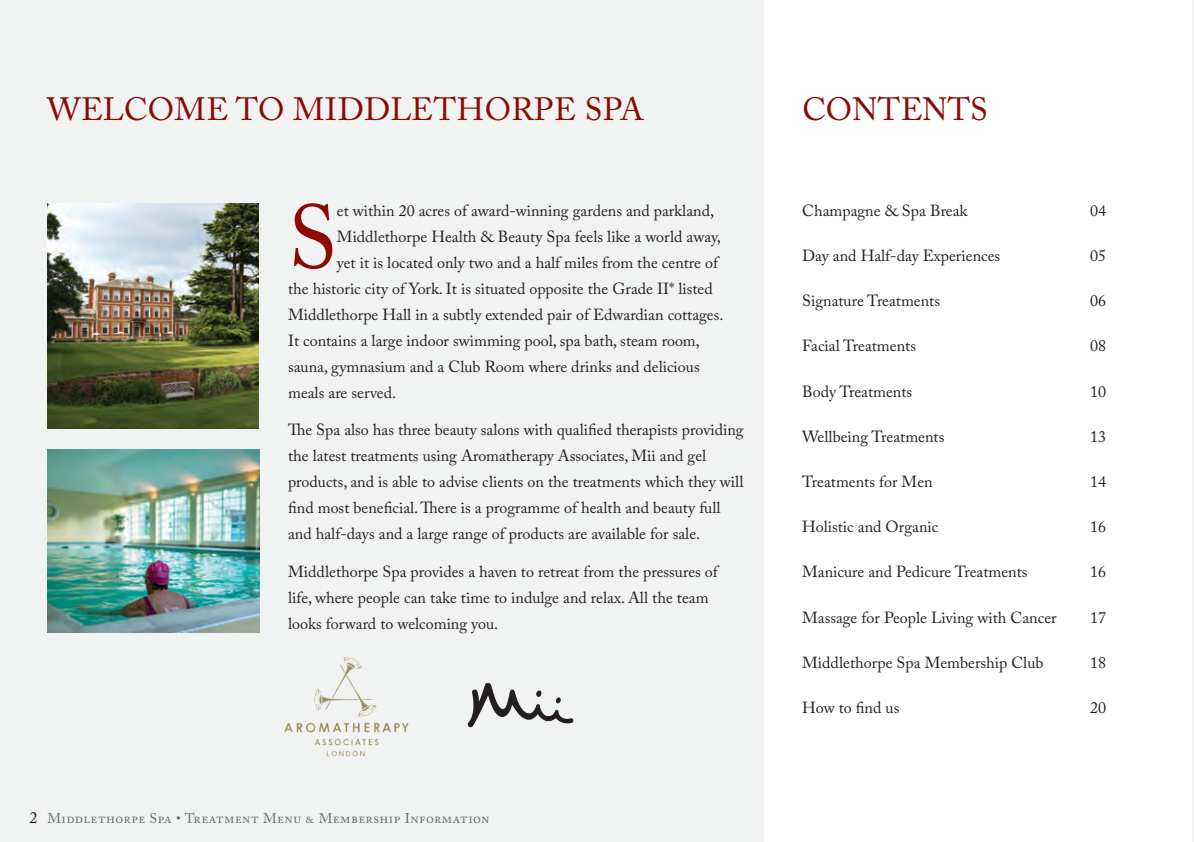
<style>
.page{position:relative;width:1194px;height:842px;background:#fff}
.page>*{position:absolute;margin:0;border:0;box-sizing:border-box;transform-origin:0 0}
.t1{font:89.2px "Adobe Caslon Pro";color:#8b0a02}
.t2{font:32px "Adobe Caslon Pro";letter-spacing:.01em;color:#8b0a02}
.t3{font:16px/26px "Adobe Caslon Pro";color:#231f20}
.t4{font:14px "Adobe Caslon Pro";letter-spacing:.03em;color:#6c6d70}
.s1{font-size:16px;color:#231f20}
</style>
<div class="page">
<div style="left:0;top:0;width:763px;height:841px;background:#f1f2f2"></div>
<hr style="left:1192px;top:0;width:1px;height:841px;background:#f1f2f2">
<img style="left:47px;top:449px;width:212px;height:183px">
<img style="left:284px;top:656px;width:125px;height:101px">
<img style="left:467px;top:683px;width:107px;height:45px">
<img style="left:47px;top:204px;width:211px;height:224px">
<h2 class="t2" style="left:47px;top:90px;width:598px">WELCOME TO MIDDLETHORPE SPA</h2>
<h2 class="t2" style="left:802px;top:90px;width:187px">CONTENTS</h2>
<h1 class="t1" style="left:288px;top:185px;width:50px">S</h1>
<p class="t3" style="left:337px;top:197px;width:378px">et within 20 acres of award-winning gardens and parkland,</p>
<p class="t3" style="left:337px;top:223px;width:385px">Middlethorpe Health &amp; Beauty Spa feels like a world away,</p>
<p class="t3" style="left:337px;top:249px;width:384px">yet it is located only two and a half miles from the centre of</p>
<p class="t3" style="left:288px;top:275px;width:426px">the historic city of York. It is situated opposite the Grade II* listed</p>
<p class="t3" style="left:288px;top:301px;width:437px">Middlethorpe Hall in a subtly extended pair of Edwardian cottages.</p>
<p class="t3" style="left:288px;top:327px;width:413px">It contains a large indoor swimming pool, spa bath, steam room,</p>
<p class="t3" style="left:288px;top:353px;width:413px">sauna, gymnasium and a Club Room where drinks and delicious</p>
<p class="t3" style="left:288px;top:379px;width:110px">meals are served.</p>
<p class="t3" style="left:288px;top:416px;width:457px">The Spa also has three beauty salons with qualified therapists providing the latest treatments using Aromatherapy Associates, Mii and gel products, and is able to advise clients on the treatments which they will find most beneficial. There is a programme of health and beauty full and half-days and a large range of products are available for sale.</p>
<p class="t3" style="left:288px;top:558px;width:433px">Middlethorpe Spa provides a haven to retreat from the pressures of life, where people can take time to indulge and relax. All the team looks forward to welcoming you.</p>
<p class="t4" style="left:30px;top:809px;width:461px"><span class="s1">2</span> Middlethorpe Spa • Treatment Menu &amp; Membership Information</p>
<p class="t3" style="left:802px;top:197px;width:167px">Champagne &amp; Spa Break</p>
<p class="t3" style="left:1090px;top:197px;width:17px">04</p>
<p class="t3" style="left:802px;top:242px;width:200px">Day and Half-day Experiences</p>
<p class="t3" style="left:1090px;top:242px;width:17px">05</p>
<p class="t3" style="left:802px;top:287px;width:139px">Signature Treatments</p>
<p class="t3" style="left:1090px;top:287px;width:17px">06</p>
<p class="t3" style="left:802px;top:332px;width:115px">Facial Treatments</p>
<p class="t3" style="left:1090px;top:332px;width:17px">08</p>
<p class="t3" style="left:802px;top:378px;width:112px">Body Treatments</p>
<p class="t3" style="left:1090px;top:378px;width:17px">10</p>
<p class="t3" style="left:802px;top:423px;width:144px">Wellbeing Treatments</p>
<p class="t3" style="left:1090px;top:423px;width:17px">13</p>
<p class="t3" style="left:802px;top:468px;width:132px">Treatments for Men</p>
<p class="t3" style="left:1090px;top:468px;width:17px">14</p>
<p class="t3" style="left:802px;top:513px;width:138px">Holistic and Organic</p>
<p class="t3" style="left:1090px;top:513px;width:17px">16</p>
<p class="t3" style="left:802px;top:558px;width:227px">Manicure and Pedicure Treatments</p>
<p class="t3" style="left:1090px;top:558px;width:17px">16</p>
<p class="t3" style="left:802px;top:603px;width:256px">Massage for People Living with Cancer</p>
<p class="t3" style="left:1090px;top:603px;width:17px">17</p>
<p class="t3" style="left:802px;top:649px;width:243px">Middlethorpe Spa Membership Club</p>
<p class="t3" style="left:1090px;top:649px;width:17px">18</p>
<p class="t3" style="left:802px;top:694px;width:99px">How to find us</p>
<p class="t3" style="left:1090px;top:694px;width:17px">20</p>
</div>
